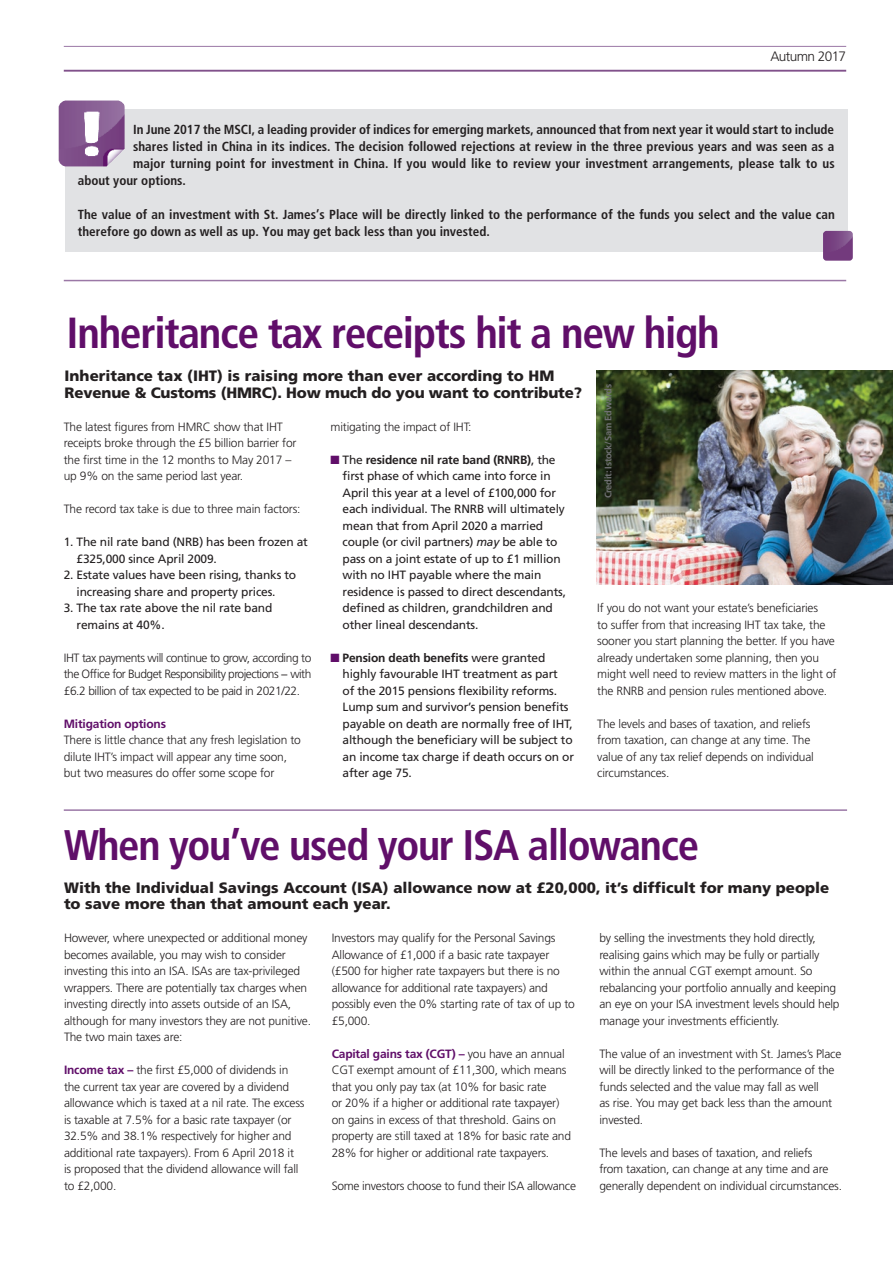
<style>
.page{position:relative;width:893px;height:1263px;background:#fff}
.page>*{position:absolute;margin:0;border:0;box-sizing:border-box;transform-origin:0 0}
._000_H30_Headline{font:700 condensed 43.5px "Frutiger";letter-spacing:-.03em;color:#600e69}
._000_H30_Headline-2{font:700 condensed 42.75px "Frutiger";letter-spacing:-.03em;color:#600e69}
._000_Standfirst{font:900 15px/16.5px "Frutiger";color:#231f20}
._000_Season_Year_RIG{font:300 13.65px "Frutiger";letter-spacing:-.045em;color:#231f20}
._000_BoxText{font:700 condensed 13.2px/17px "Frutiger";color:#231f20}
._000_JustText{font:300 12px/16.5px "Frutiger";letter-spacing:-.015em;color:#231f20}
._000_BulletText{font:12px/16.5px "Frutiger";letter-spacing:-.015em;color:#231f20}
._000_JustText-2{font:700 12px "Frutiger";letter-spacing:-.015em;color:#600e69}
._000_PicSource{font:700 9.3px "Frutiger";letter-spacing:-.025em;color:#6f7073}
.s1{color:#600e69}
.s2{font-weight:700}
.s3{font-style:italic}
.s4{font-weight:700;color:#600e69}
</style>
<div class="page">
<hr style="left:64px;top:809px;width:783px;height:2px;background:#9b78a6">
<hr style="left:64px;top:46px;width:782px;height:1px;background:#9b78a6">
<hr style="left:64px;top:70px;width:782px;height:2px;background:#81518b">
<div style="left:65px;top:109px;width:782px;height:143px;background:#e1e2e4"></div>
<img style="left:823px;top:231px;width:30px;height:30px">
<img style="left:59px;top:101px;width:66px;height:65px">
<img style="left:596px;top:370px;width:297px;height:215px">
<hr style="left:64px;top:280px;width:782px;height:1px;background:#9b78a6">
<p class="_000_Season_Year_RIG" style="left:770px;top:49px;width:77px">Autumn 2017</p>
<p class="_000_BoxText" style="left:133px;top:121px;width:703px">In June 2017 the MSCI, a leading provider of indices for emerging markets, announced that from next year it would start to include</p>
<p class="_000_BoxText" style="left:133px;top:138px;width:703px">shares listed in China in its indices. The decision followed rejections at review in the three previous years and was seen as a</p>
<p class="_000_BoxText" style="left:133px;top:155px;width:703px">major turning point for investment in China. If you would like to review your investment arrangements, please talk to us</p>
<p class="_000_BoxText" style="left:78px;top:172px;width:110px">about your options.</p>
<p class="_000_BoxText" style="left:78px;top:206px;width:758px">The value of an investment with St. James’s Place will be directly linked to the performance of the funds you select and the value can therefore go down as well as up. You may get back less than you invested.</p>
<p class="_000_H30_Headline" style="left:67px;top:307px;width:654px">Inheritance tax receipts hit a new high</p>
<p class="_000_PicSource" style="left:603px;top:498px;width:116px;rotate:-90deg">Credit: Istock/Sam Edwards</p>
<p class="_000_Standfirst" style="left:65px;top:367px;width:519px">Inheritance tax (IHT) is raising more than ever according to HM<br>Revenue &amp; Customs (HMRC). How much do you want to contribute?</p>
<p class="_000_JustText" style="left:64px;top:418px;width:234px">The latest figures from HMRC show that IHT receipts broke through the £5 billion barrier for the first time in the 12 months to May 2017 – up 9% on the same period last year.</p>
<p class="_000_JustText" style="left:64px;top:501px;width:238px">The record tax take is due to three main factors:</p>
<p class="_000_BulletText" style="left:77px;top:534px;width:233px;text-indent:-13px">1. The nil rate band (NRB) has been frozen at £325,000 since April 2009.</p>
<p class="_000_BulletText" style="left:77px;top:567px;width:221px;text-indent:-13px">2. Estate values have been rising, thanks to increasing share and property prices.</p>
<p class="_000_BulletText" style="left:77px;top:600px;width:197px;text-indent:-13px">3. The tax rate above the nil rate band remains at 40%.</p>
<p class="_000_JustText" style="left:64px;top:649px;width:249px;text-align:justify">IHT tax payments will continue to grow, according to the Office for Budget Responsibility projections − with £6.2 billion of tax expected to be paid in 2021/22.</p>
<p class="_000_JustText-2" style="left:64px;top:716px;width:104px">Mitigation options</p>
<p class="_000_JustText" style="left:64px;top:732px;width:239px">There is little chance that any fresh legislation to dilute IHT’s impact will appear any time soon, but two measures do offer some scope for</p>
<p class="_000_JustText" style="left:331px;top:418px;width:142px">mitigating the impact of IHT:</p>
<p class="_000_BulletText" style="left:343px;top:451px;width:225px;text-indent:-12px"><span class="s1">■</span> The <span class="s2">residence nil rate band (RNRB)</span>, the first phase of which came into force in April this year at a level of £100,000 for each individual. The RNRB will ultimately mean that from April 2020 a married couple (or civil partners) <span class="s3">may</span> be able to pass on a joint estate of up to £1 million with no IHT payable where the main residence is passed to direct descendants, defined as children, grandchildren and other lineal descendants.</p>
<p class="_000_BulletText" style="left:343px;top:649px;width:233px;text-indent:-12px"><span class="s1">■</span> <span class="s2">Pension death benefits</span> were granted highly favourable IHT treatment as part<br>of the 2015 pensions flexibility reforms.<br>Lump sum and survivor’s pension benefits payable on death are normally free of IHT, although the beneficiary will be subject to an income tax charge if death occurs on or after age 75.</p>
<p class="_000_JustText" style="left:597px;top:600px;width:241px">If you do not want your estate’s beneficiaries<br>to suffer from that increasing IHT tax take, the sooner you start planning the better. If you have already undertaken some planning, then you might well need to review matters in the light of the RNRB and pension rules mentioned above.</p>
<p class="_000_JustText" style="left:597px;top:715px;width:218px">The levels and bases of taxation, and reliefs from taxation, can change at any time. The value of any tax relief depends on individual circumstances.</p>
<p class="_000_H30_Headline-2" style="left:64px;top:819px;width:637px">When you’ve used your ISA allowance</p>
<p class="_000_Standfirst" style="left:64px;top:879px;width:767px">With the Individual Savings Account (ISA) allowance now at £20,000, it’s difficult for many people to save more than that amount each year.</p>
<p class="_000_JustText" style="left:64px;top:930px;width:248px">However, where unexpected or additional money becomes available, you may wish to consider investing this into an ISA. ISAs are tax-privileged wrappers. There are potentially tax charges when investing directly into assets outside of an ISA, although for many investors they are not punitive.<br>The two main taxes are:</p>
<p class="_000_JustText" style="left:64px;top:1062px;width:242px"><span class="s4">Income tax –</span> the first £5,000 of dividends in the current tax year are covered by a dividend allowance which is taxed at a nil rate. The excess is taxable at 7.5% for a basic rate taxpayer (or 32.5% and 38.1% respectively for higher and additional rate taxpayers). From 6 April 2018 it<br>is proposed that the dividend allowance will fall to £2,000.</p>
<p class="_000_JustText" style="left:332px;top:930px;width:245px">Investors may qualify for the Personal Savings Allowance of £1,000 if a basic rate taxpayer (£500 for higher rate taxpayers but there is no allowance for additional rate taxpayers) and possibly even the 0% starting rate of tax of up to £5,000.</p>
<p class="_000_JustText" style="left:332px;top:1045px;width:241px"><span class="s4">Capital gains tax (CGT) –</span> you have an annual CGT exempt amount of £11,300, which means that you only pay tax (at 10% for basic rate<br>or 20% if a higher or additional rate taxpayer) on gains in excess of that threshold. Gains on property are still taxed at 18% for basic rate and 28% for higher or additional rate taxpayers.</p>
<p class="_000_JustText" style="left:332px;top:1177px;width:246px">Some investors choose to fund their ISA allowance</p>
<p class="_000_JustText" style="left:599px;top:930px;width:242px">by selling the investments they hold directly, realising gains which may be fully or partially within the annual CGT exempt amount. So rebalancing your portfolio annually and keeping an eye on your ISA investment levels should help manage your investments efficiently.</p>
<p class="_000_JustText" style="left:599px;top:1045px;width:244px">The value of an investment with St. James’s Place will be directly linked to the performance of the funds selected and the value may fall as well<br>as rise. You may get back less than the amount invested.</p>
<p class="_000_JustText" style="left:599px;top:1144px;width:244px">The levels and bases of taxation, and reliefs<br>from taxation, can change at any time and are generally dependent on individual circumstances.</p>
</div>
